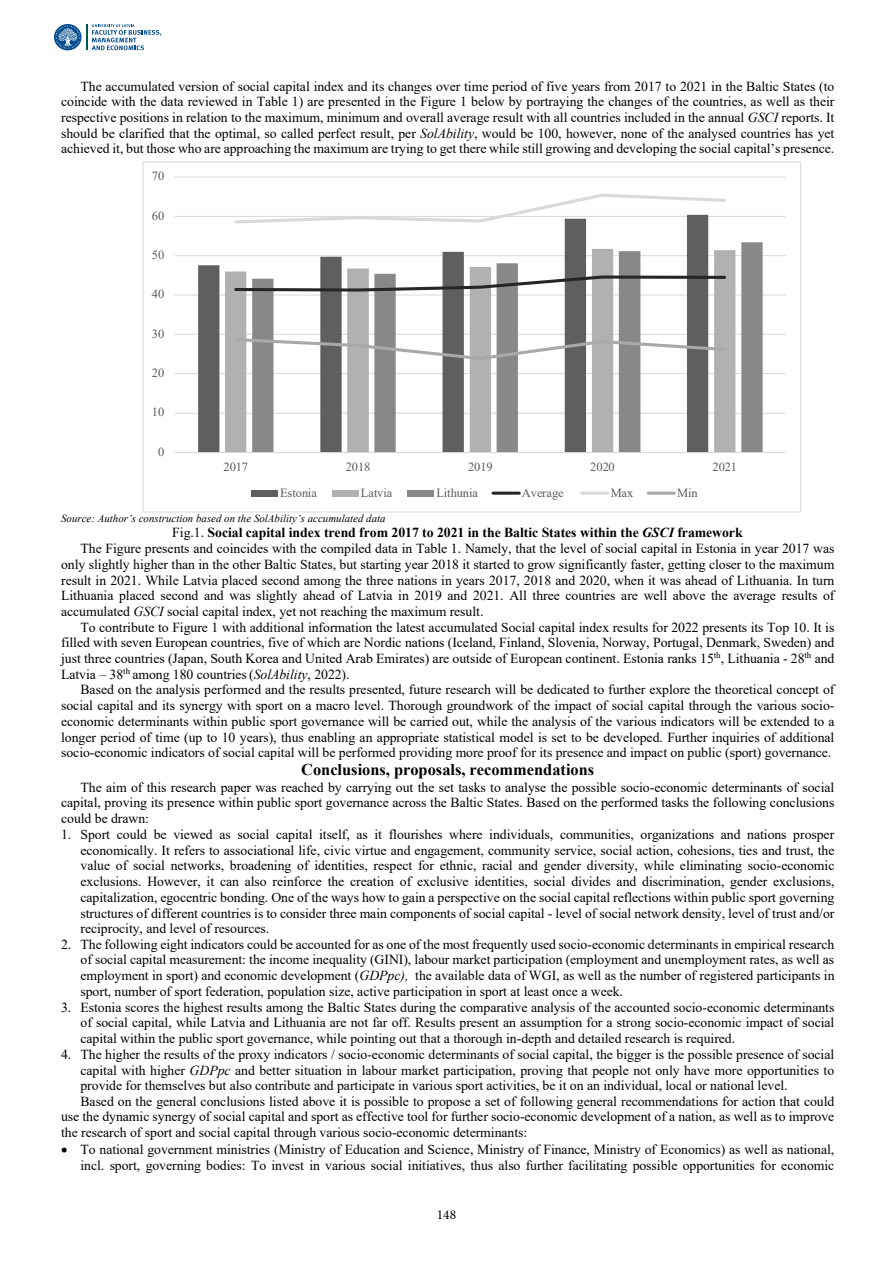
<style>
.page{position:relative;width:893px;height:1263px;background:#fff}
.page>*{position:absolute;margin:0;border:0;box-sizing:border-box;transform-origin:0 0}
.t1{font:700 16.35px "Times New Roman";color:#000}
.t2{font:13.8px/15.8px "Times New Roman";letter-spacing:-.005em;color:#000;text-align:justify}
.t3{font:700 13.8px "Times New Roman";letter-spacing:-.005em;color:#000}
.t4{font:13.5px "Minion Pro";color:#000}
.t5{font:12.45px "Times New Roman";color:#5a5a5a}
.t6{font:italic 10.8px "Times New Roman";letter-spacing:.005em;color:#000}
.s1{font-style:italic}
.s2{font-weight:400}
</style>
<div class="page">
<svg style="left:54px;top:24px;width:28px;height:26px"></svg>
<svg style="left:55px;top:25px;width:25px;height:24px"></svg>
<hr style="left:86px;top:24px;width:2px;height:26px;background:#00594d">
<svg style="left:92px;top:24px;width:69px;height:26px"></svg>
<hr style="left:175px;top:413px;width:611px;height:1px;background:#d8d8d8">
<hr style="left:175px;top:373px;width:611px;height:1px;background:#d8d8d8">
<hr style="left:175px;top:334px;width:611px;height:1px;background:#d8d8d8">
<hr style="left:175px;top:294px;width:611px;height:1px;background:#d8d8d8">
<hr style="left:175px;top:255px;width:611px;height:1px;background:#d8d8d8">
<hr style="left:175px;top:216px;width:611px;height:1px;background:#d8d8d8">
<hr style="left:175px;top:177px;width:611px;height:1px;background:#d8d8d8">
<svg style="left:198px;top:225px;width:510px;height:227px"></svg>
<svg style="left:225px;top:249px;width:27px;height:203px;fill:#b1b1b1"></svg>
<svg style="left:252px;top:242px;width:511px;height:210px"></svg>
<hr style="left:175px;top:452px;width:611px;height:1px;background:#d8d8d8">
<svg style="left:233px;top:274px;width:495px;height:19px"></svg>
<svg style="left:234px;top:193px;width:492px;height:32px"></svg>
<svg style="left:233px;top:336px;width:495px;height:26px"></svg>
<div style="left:251px;top:490px;width:26px;height:6px;background:#5f5f5f"></div>
<div style="left:332px;top:490px;width:26px;height:6px;background:#b1b1b1"></div>
<div style="left:407px;top:490px;width:27px;height:6px;background:#888"></div>
<hr style="left:493px;top:492px;width:26px;height:3px;background:#262626">
<hr style="left:582px;top:492px;width:26px;height:3px;background:#d9d9d9">
<hr style="left:648px;top:492px;width:26px;height:3px;background:#a9a9a9">
<p class="t2" style="left:61px;top:78px;width:775px;text-indent:19px">The accumulated version of social capital index and its changes over time period of five years from 2017 to 2021 in the Baltic States (to coincide with the data reviewed in Table 1) are presented in the Figure 1 below by portraying the changes of the countries, as well as their respective positions in relation to the maximum, minimum and overall average result with all countries included in the annual <span class="s1">GSCI</span> reports. It should be clarified that the optimal, so called perfect result, per <span class="s1">SolAbility</span>, would be 100, however, none of the analysed countries has yet achieved it, but those who are approaching the maximum are trying to get there while still growing and developing the social capital’s presence.</p>
<p class="t5" style="left:152px;top:167px;width:14px">70</p>
<p class="t5" style="left:152px;top:207px;width:14px">60</p>
<p class="t5" style="left:152px;top:246px;width:14px">50</p>
<p class="t5" style="left:152px;top:285px;width:14px">40</p>
<p class="t5" style="left:152px;top:325px;width:14px">30</p>
<p class="t5" style="left:152px;top:364px;width:14px">20</p>
<p class="t5" style="left:152px;top:403px;width:14px">10</p>
<p class="t5" style="left:158px;top:443px;width:8px">0</p>
<p class="t5" style="left:223px;top:458px;width:26px">2017</p>
<p class="t5" style="left:346px;top:458px;width:26px">2018</p>
<p class="t5" style="left:468px;top:458px;width:26px">2019</p>
<p class="t5" style="left:590px;top:458px;width:26px">2020</p>
<p class="t5" style="left:712px;top:458px;width:26px">2021</p>
<p class="t5" style="left:280px;top:484px;width:38px">Estonia</p>
<p class="t5" style="left:361px;top:484px;width:33px">Latvia</p>
<p class="t5" style="left:436px;top:484px;width:43px">Lithunia</p>
<p class="t5" style="left:522px;top:484px;width:43px">Average</p>
<p class="t5" style="left:611px;top:484px;width:24px">Max</p>
<p class="t5" style="left:677px;top:484px;width:22px">Min</p>
<p class="t6" style="left:61px;top:511px;width:326px">Source: Author’s construction based on the SolAbility’s accumulated data</p>
<p class="t3" style="left:172px;top:523px;width:572px"><span class="s2">Fig.1.</span> Social capital index trend from 2017 to 2021 in the Baltic States within the <span class="s1">GSCI</span> framework</p>
<p class="t2" style="left:81px;top:540px;width:755px">The Figure presents and coincides with the compiled data in Table 1. Namely, that the level of social capital in Estonia in year 2017 was</p>
<p class="t2" style="left:61px;top:556px;width:775px">only slightly higher than in the other Baltic States, but starting year 2018 it started to grow significantly faster, getting closer to the maximum</p>
<p class="t2" style="left:61px;top:572px;width:775px">result in 2021. While Latvia placed second among the three nations in years 2017, 2018 and 2020, when it was ahead of Lithuania. In turn</p>
<p class="t2" style="left:61px;top:587px;width:775px">Lithuania placed second and was slightly ahead of Latvia in 2019 and 2021. All three countries are well above the average results of</p>
<p class="t2" style="left:61px;top:603px;width:424px">accumulated <span class="s1">GSCI</span> social capital index, yet not reaching the maximum result.</p>
<p class="t2" style="left:81px;top:619px;width:755px">To contribute to Figure 1 with additional information the latest accumulated Social capital index results for 2022 presents its Top 10. It is</p>
<p class="t2" style="left:61px;top:634px;width:775px">filled with seven European countries, five of which are Nordic nations (Iceland, Finland, Slovenia, Norway, Portugal, Denmark, Sweden) and</p>
<p class="t2" style="left:61px;top:650px;width:775px">just three countries (Japan, South Korea and United Arab Emirates) are outside of European continent. Estonia ranks 15<sup>th</sup>, Lithuania - 28<sup>th</sup> and</p>
<p class="t2" style="left:61px;top:666px;width:290px">Latvia – 38<sup>th</sup> among 180 countries (<span class="s1">SolAbility</span>, 2022).</p>
<p class="t2" style="left:81px;top:681px;width:755px">Based on the analysis performed and the results presented, future research will be dedicated to further explore the theoretical concept of</p>
<p class="t2" style="left:61px;top:697px;width:775px">social capital and its synergy with sport on a macro level. Thorough groundwork of the impact of social capital through the various socio-</p>
<p class="t2" style="left:61px;top:713px;width:775px">economic determinants within public sport governance will be carried out, while the analysis of the various indicators will be extended to a</p>
<p class="t2" style="left:61px;top:729px;width:775px">longer period of time (up to 10 years), thus enabling an appropriate statistical model is set to be developed. Further inquiries of additional</p>
<p class="t2" style="left:61px;top:744px;width:772px">socio-economic indicators of social capital will be performed providing more proof for its presence and impact on public (sport) governance.</p>
<p class="t1" style="left:301px;top:758px;width:295px">Conclusions, proposals, recommendations</p>
<p class="t2" style="left:61px;top:779px;width:775px;text-indent:19px">The aim of this research paper was reached by carrying out the set tasks to analyse the possible socio-economic determinants of social capital, proving its presence within public sport governance across the Baltic States. Based on the performed tasks the following conclusions could be drawn:</p>
<p class="t2" style="left:81px;top:826px;width:755px;text-indent:-19px">1. Sport could be viewed as social capital itself, as it flourishes where individuals, communities, organizations and nations prosper economically. It refers to associational life, civic virtue and engagement, community service, social action, cohesions, ties and trust, the value of social networks, broadening of identities, respect for ethnic, racial and gender diversity, while eliminating socio-economic exclusions. However, it can also reinforce the creation of exclusive identities, social divides and discrimination, gender exclusions, capitalization, egocentric bonding. One of the ways how to gain a perspective on the social capital reflections within public sport governing structures of different countries is to consider three main components of social capital - level of social network density, level of trust and/or reciprocity, and level of resources.</p>
<p class="t2" style="left:81px;top:936px;width:756px;text-indent:-19px">2. The following eight indicators could be accounted for as one of the most frequently used socio-economic determinants in empirical research of social capital measurement: the income inequality (GINI), labour market participation (employment and unemployment rates, as well as employment in sport) and economic development (<span class="s1">GDPpc),</span> the available data of WGI, as well as the number of registered participants in sport, number of sport federation, population size, active participation in sport at least once a week.</p>
<p class="t2" style="left:81px;top:999px;width:755px;text-indent:-19px">3. Estonia scores the highest results among the Baltic States during the comparative analysis of the accounted socio-economic determinants of social capital, while Latvia and Lithuania are not far off. Results present an assumption for a strong socio-economic impact of social capital within the public sport governance, while pointing out that a thorough in-depth and detailed research is required.</p>
<p class="t2" style="left:61px;top:1046px;width:775px">4. The higher the results of the proxy indicators / socio-economic determinants of social capital, the bigger is the possible presence of social</p>
<p class="t2" style="left:81px;top:1061px;width:755px">capital with higher <span class="s1">GDPpc</span> and better situation in labour market participation, proving that people not only have more opportunities to</p>
<p class="t2" style="left:80px;top:1077px;width:709px">provide for themselves but also contribute and participate in various sport activities, be it on an individual, local or national level.</p>
<p class="t2" style="left:80px;top:1093px;width:755px">Based on the general conclusions listed above it is possible to propose a set of following general recommendations for action that could</p>
<p class="t2" style="left:61px;top:1108px;width:775px">use the dynamic synergy of social capital and sport as effective tool for further socio-economic development of a nation, as well as to improve</p>
<p class="t2" style="left:61px;top:1124px;width:468px">the research of sport and social capital through various socio-economic determinants:</p>
<p class="t2" style="left:61px;top:1141px;width:775px;text-align:right">• To national government ministries (Ministry of Education and Science, Ministry of Finance, Ministry of Economics) as well as national, incl. sport, governing bodies: To invest in various social initiatives, thus also further facilitating possible opportunities for economic</p>
<p class="t4" style="left:437px;top:1206px;width:21px">148</p>
</div>
